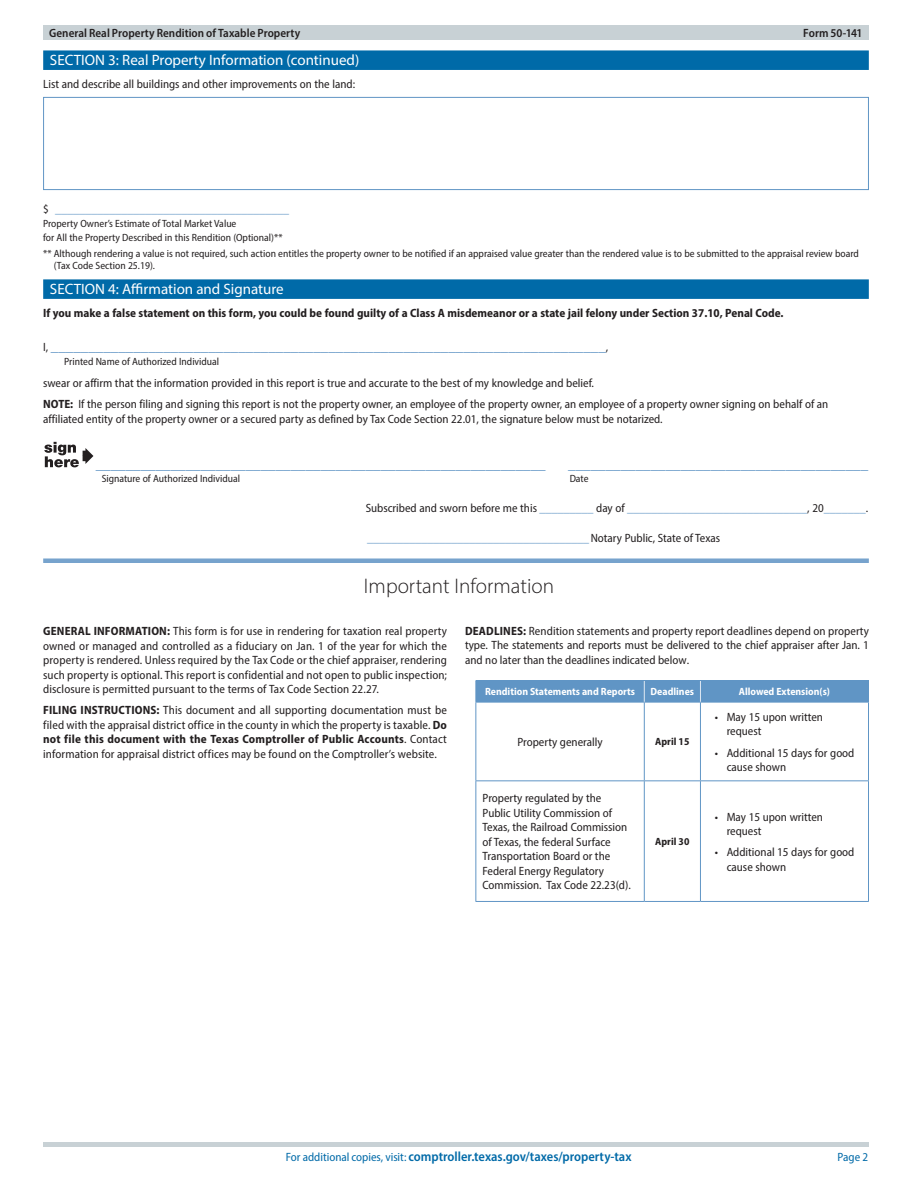
<style>
.page{position:relative;width:918px;height:1188px;background:#fff}
.page>*{position:absolute;margin:0;border:0;box-sizing:border-box;transform-origin:0 0}
.t1{font:300 21.15px "Myriad Pro";color:#231f20}
.t2{font:semi-condensed 15px "Myriad Pro";color:#6095c5}
.t3{font:15px "Myriad Pro";color:#fff}
.t4{font:600 semi-condensed 13.5px "Myriad Pro";color:#006aa8}
.t5{font:semi-condensed 12px/14.4px "Myriad Pro";color:#231f20}
.t6{font:semi-condensed 12px "Myriad Pro";color:#6095c5}
.t7{font:700 semi-condensed 12px "Myriad Pro";color:#231f20}
.t8{font:600 semi-condensed 12px "Myriad Pro";color:#231f20}
.t9{font:semi-condensed 12px "Myriad Pro";color:#006aa8}
.t10{font:semi-condensed 10.5px/13.8px "Myriad Pro";color:#231f20}
.t11{font:700 semi-condensed 10.5px "Myriad Pro";color:#fff}
.t12{font:700 semi-condensed 10.5px "Myriad Pro";color:#231f20}
.s1{color:#231f20}
.s2{font-size:12px;color:#231f20}
.s3{font-weight:700}
.s4{font-weight:400;font-size:12px}
</style>
<div class="page">
<div style="left:43px;top:26px;width:826px;height:14px;background:#c8d1d5"></div>
<hr style="left:43px;top:1142px;width:826px;height:4px;background:#c8d1d5">
<div style="left:43px;top:50px;width:826px;height:20px;background:#006aa8"></div>
<div style="left:43px;top:279px;width:826px;height:20px;background:#006aa8"></div>
<div style="left:43px;top:558px;width:826px;height:5px;background:#77a3cd"></div>
<div style="left:43px;top:97px;width:826px;height:93px;border:1px solid #6095c5"></div>
<hr style="left:83px;top:451px;width:4px;height:10px;background:#231f20">
<svg style="left:85px;top:448px;width:8px;height:16px"></svg>
<svg style="left:44px;top:442px;width:35px;height:25px"></svg>
<div style="left:476px;top:681px;width:168px;height:21px;background:#6095c5"></div>
<div style="left:644px;top:681px;width:56px;height:21px;background:#6095c5"></div>
<div style="left:700px;top:681px;width:169px;height:21px;background:#6095c5"></div>
<hr style="left:476px;top:702px;width:1px;height:79px;background:#6095c5">
<hr style="left:644px;top:702px;width:1px;height:79px;background:#6095c5">
<hr style="left:700px;top:702px;width:1px;height:79px;background:#6095c5">
<hr style="left:868px;top:702px;width:1px;height:79px;background:#6095c5">
<hr style="left:476px;top:781px;width:1px;height:120px;background:#6095c5">
<hr style="left:644px;top:781px;width:1px;height:120px;background:#6095c5">
<hr style="left:700px;top:781px;width:1px;height:120px;background:#6095c5">
<hr style="left:868px;top:781px;width:1px;height:120px;background:#6095c5">
<hr style="left:476px;top:901px;width:168px;height:1px;background:#6095c5">
<hr style="left:644px;top:901px;width:56px;height:1px;background:#6095c5">
<hr style="left:700px;top:901px;width:169px;height:1px;background:#6095c5">
<hr style="left:476px;top:781px;width:168px;height:1px;background:#6095c5">
<hr style="left:644px;top:781px;width:56px;height:1px;background:#6095c5">
<hr style="left:700px;top:781px;width:169px;height:1px;background:#6095c5">
<hr style="left:476px;top:680px;width:168px;height:1px;background:#6095c5">
<hr style="left:644px;top:680px;width:56px;height:1px;background:#6095c5">
<hr style="left:700px;top:680px;width:169px;height:1px;background:#6095c5">
<hr style="left:476px;top:702px;width:168px;height:1px;background:#6095c5">
<hr style="left:644px;top:702px;width:56px;height:1px;background:#6095c5">
<hr style="left:700px;top:702px;width:169px;height:1px;background:#6095c5">
<svg style="left:644px;top:681px;width:1px;height:21px"></svg>
<svg style="left:700px;top:681px;width:1px;height:21px"></svg>
<p class="t8" style="left:49px;top:25px;width:253px">General Real Property Rendition of Taxable Property</p>
<p class="t8" style="left:803px;top:25px;width:61px">Form 50-141</p>
<h2 class="t3" style="left:50px;top:51px;width:311px">SECTION 3: Real Property Information (continued)</h2>
<p class="t5" style="left:43px;top:76px;width:313px">List and describe all buildings and other improvements on the land:</p>
<p class="t6" style="left:43px;top:202px;width:247px"><span class="s1">$</span> _______________________________________</p>
<p class="t10" style="left:43px;top:217px;width:241px">Property Owner’s Estimate of Total Market Value<br>for All the Property Described in this Rendition (Optional)**</p>
<p class="t10" style="left:54px;top:247px;width:807px;line-height:12.6px;text-indent:-10px">** Although rendering a value is not required, such action entitles the property owner to be notified if an appraised value greater than the rendered value is to be submitted to the appraisal review board (Tax Code Section 25.19).</p>
<h2 class="t3" style="left:50px;top:280px;width:235px">SECTION 4: Affirmation and Signature</h2>
<p class="t7" style="left:43px;top:305px;width:742px">If you make a false statement on this form, you could be found guilty of a Class A misdemeanor or a state jail felony under Section 37.10, Penal Code.</p>
<p class="t2" style="left:43px;top:337px;width:567px"><span class="s2">I,</span> __________________________________________________________________________<span class="s2">,</span></p>
<p class="t10" style="left:64px;top:355px;width:157px">Printed Name of Authorized Individual</p>
<p class="t5" style="left:43px;top:376px;width:552px">swear or affirm that the information provided in this report is true and accurate to the best of my knowledge and belief.</p>
<p class="t5" style="left:43px;top:397px;width:787px"><span class="s3">NOTE:</span> If the person filing and signing this report is not the property owner, an employee of the property owner, an employee of a property owner signing on behalf of an affiliated entity of the property owner or a secured party as defined by Tax Code Section 22.01, the signature below must be notarized.</p>
<p class="t2" style="left:568px;top:454px;width:301px">________________________________________</p>
<p class="t6" style="left:366px;top:500px;width:504px"><span class="s1">Subscribed and sworn before me this</span> _________ <span class="s1">day of</span> ______________________________<span class="s1">, 20</span>_______<span class="s1">.</span></p>
<p class="t6" style="left:367px;top:531px;width:354px">_____________________________________<span class="s1">Notary Public, State of Texas</span></p>
<h2 class="t1" style="left:364px;top:573px;width:192px">Important Information</h2>
<p class="t5" style="left:43px;top:624px;width:405px;text-align:justify"><span class="s3">GENERAL INFORMATION:</span> This form is for use in rendering for taxation real property owned or managed and controlled as a fiduciary on Jan. 1 of the year for which the property is rendered. Unless required by the Tax Code or the chief appraiser, rendering such property is optional. This report is confidential and not open to public inspection; disclosure is permitted pursuant to the terms of Tax Code Section 22.27.</p>
<p class="t5" style="left:43px;top:703px;width:405px;text-align:justify"><span class="s3">FILING INSTRUCTIONS:</span> This document and all supporting documentation must be filed with the appraisal district office in the county in which the property is taxable. <span class="s3">Do not file this document with the Texas Comptroller of Public Accounts</span>. Contact information for appraisal district offices may be found on the Comptroller’s website.</p>
<p class="t2" style="left:96px;top:454px;width:452px">____________________________________________________________</p>
<p class="t10" style="left:102px;top:472px;width:140px">Signature of Authorized Individual</p>
<p class="t10" style="left:570px;top:472px;width:20px">Date</p>
<p class="t5" style="left:465px;top:624px;width:405px;text-align:justify"><span class="s3">DEADLINES:</span> Rendition statements and property report deadlines depend on property type. The statements and reports must be delivered to the chief appraiser after Jan. 1 and no later than the deadlines indicated below.</p>
<p class="t11" style="left:485px;top:685px;width:152px">Rendition Statements and Reports</p>
<p class="t11" style="left:651px;top:685px;width:45px">Deadlines</p>
<p class="t11" style="left:739px;top:685px;width:93px">Allowed Extension(s)</p>
<p class="t5" style="left:727px;top:710px;width:98px;text-indent:-12px">• May 15 upon written request</p>
<p class="t5" style="left:517px;top:735px;width:87px">Property generally</p>
<p class="t12" style="left:655px;top:735px;width:36px">April 15</p>
<p class="t5" style="left:727px;top:745px;width:129px;text-indent:-12px">• Additional 15 days for good cause shown</p>
<p class="t5" style="left:483px;top:791px;width:150px">Property regulated by the<br>Public Utility Commission of<br>Texas, the Railroad Commission of Texas, the federal Surface<br>Transportation Board or the<br>Federal Energy Regulatory<br>Commission. Tax Code 22.23(d).</p>
<p class="t5" style="left:727px;top:809px;width:98px;text-indent:-12px">• May 15 upon written request</p>
<p class="t12" style="left:655px;top:835px;width:36px">April 30</p>
<p class="t5" style="left:727px;top:845px;width:129px;text-indent:-12px">• Additional 15 days for good cause shown</p>
<p class="t4" style="left:286px;top:1148px;width:347px"><span class="s4">For additional copies, visit:</span> comptroller.texas.gov/taxes/property-tax</p>
<p class="t9" style="left:837px;top:1149px;width:32px">Page 2</p>
</div>
